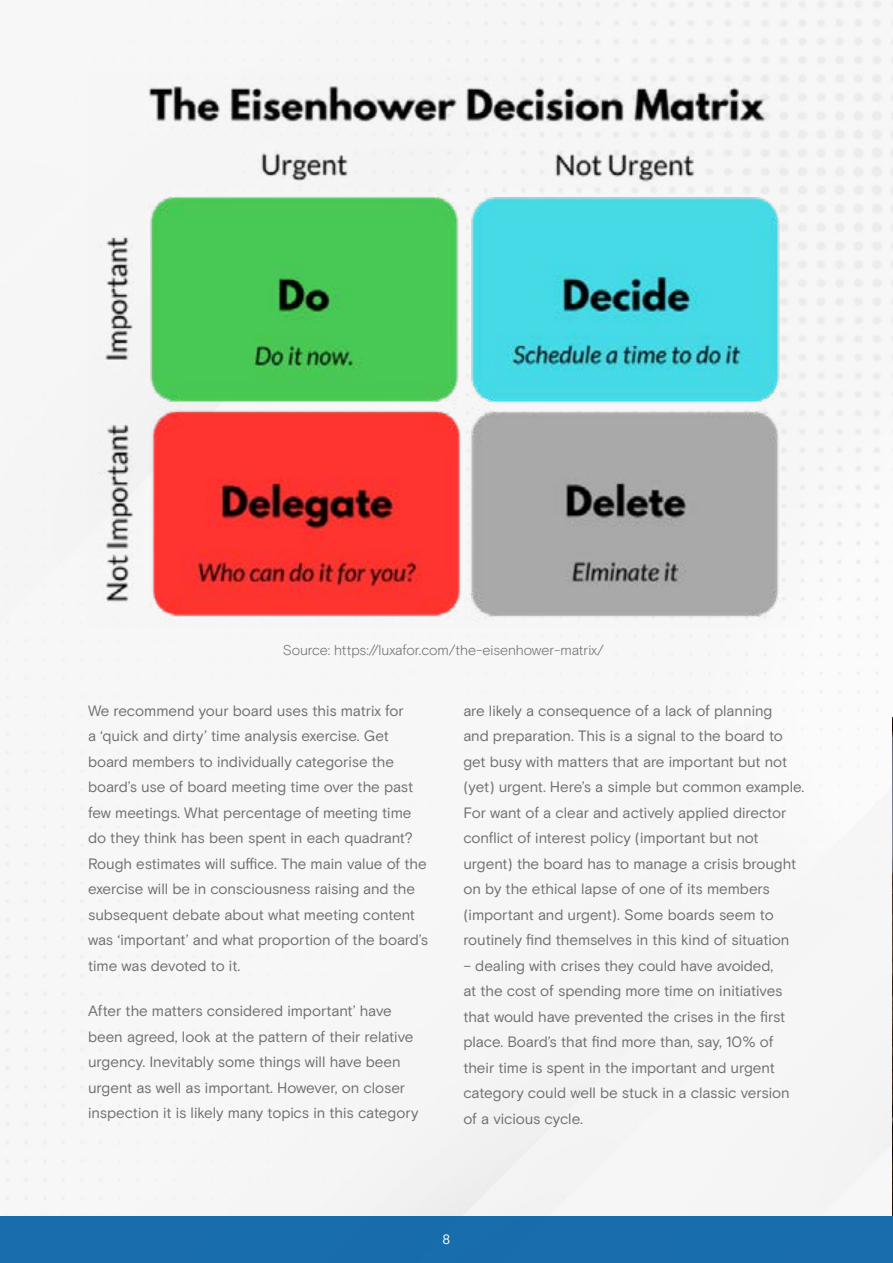
<style>
.page{position:relative;width:893px;height:1263px;background:#fff}
.page>*{position:absolute;margin:0;border:0;box-sizing:border-box;transform-origin:0 0}
.t1{font:15px/25.5px "Basis Grotesque Pro";letter-spacing:-.005em;color:#6d6e71}
.t2{font:300 14.1px "Basis Grotesque Pro";letter-spacing:-.005em;color:#6d6e71}
.t3{font:13.5px "Basis Grotesque Pro";color:#fff}
</style>
<div class="page">
<img style="left:5px;top:0;width:888px;height:1216px">
<img style="left:87px;top:71px;width:712px;height:555px">
<img style="left:892px;top:718px;width:1px;height:498px">
<div style="left:0;top:1216px;width:893px;height:47px;background:#186dac"></div>
<p class="t2" style="left:283px;top:642px;width:323px">Source: https://luxafor.com/the-eisenhower-matrix/</p>
<p class="t1" style="left:88px;top:698px;width:342px">We recommend your board uses this matrix for<br>a ‘quick and dirty’ time analysis exercise. Get board members to individually categorise the board’s use of board meeting time over the past few meetings. What percentage of meeting time do they think has been spent in each quadrant?<br>Rough estimates will suffice. The main value of the exercise will be in consciousness raising and the subsequent debate about what meeting content was ‘important’ and what proportion of the board’s time was devoted to it.</p>
<p class="t1" style="left:88px;top:999px;width:332px">After the matters considered important’ have been agreed, look at the pattern of their relative urgency. Inevitably some things will have been urgent as well as important. However, on closer inspection it is likely many topics in this category</p>
<p class="t1" style="left:463px;top:698px;width:343px">are likely a consequence of a lack of planning<br>and preparation. This is a signal to the board to get busy with matters that are important but not (yet) urgent. Here’s a simple but common example.<br>For want of a clear and actively applied director conflict of interest policy (important but not urgent) the board has to manage a crisis brought on by the ethical lapse of one of its members (important and urgent). Some boards seem to routinely find themselves in this kind of situation</p>
<p class="t1" style="left:463px;top:953px;width:328px">– dealing with crises they could have avoided, at the cost of spending more time on initiatives that would have prevented the crises in the first place. Board’s that find more than, say, 10% of their time is spent in the important and urgent category could well be stuck in a classic version of a vicious cycle.</p>
<p class="t3" style="left:443px;top:1232px;width:9px">8</p>
</div>
